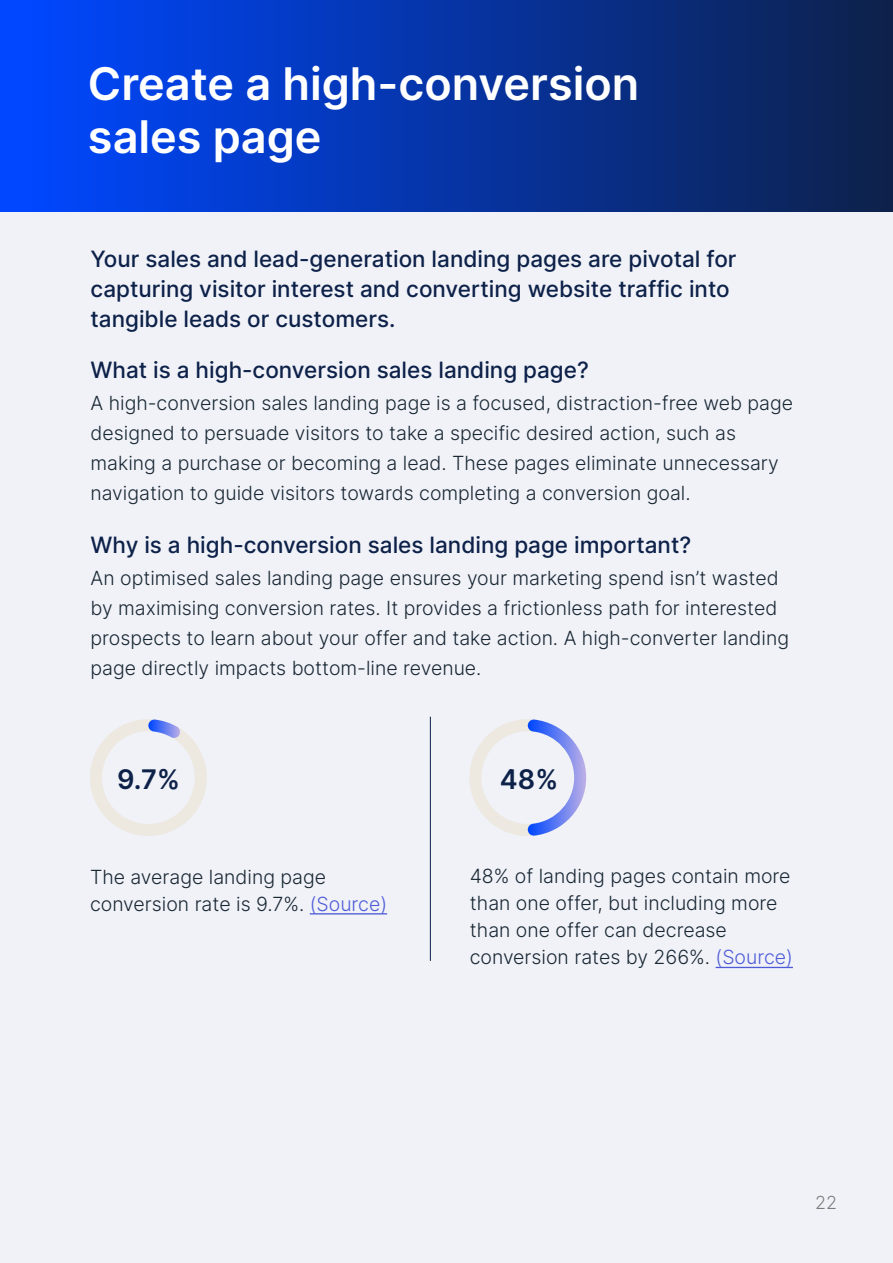
<style>
.page{position:relative;width:893px;height:1263px;background:#f0f2f8}
.page>*{position:absolute;margin:0;border:0;box-sizing:border-box;transform-origin:0 0}
.t1{font:600 45px/52.5px "Inter";color:#fff}
.t2{font:600 27px "Inter";color:#0d2149}
.t3{font:500 22.5px/30px "Inter";color:#0d2149}
.t4{font:300 19.5px/30px "Inter";color:#192733}
.t5{font:300 18px "Inter";color:#7b7c7b}
.s1{color:#4f5cd6}
</style>
<div class="page">
<div style="left:0;top:0;width:893px;height:212px;background:linear-gradient(to right,#0048ff,#0d2149)"></div>
<hr style="left:310px;top:913px;width:77px;height:1px;background:#4f5cd6">
<hr style="left:716px;top:967px;width:77px;height:1px;background:#4f5cd6">
<hr style="left:430px;top:717px;width:1px;height:244px;background:#0d2149">
<svg style="left:90px;top:719px;width:117px;height:117px"></svg>
<svg style="left:469px;top:719px;width:117px;height:117px"></svg>
<h1 class="t1" style="left:88px;top:56px;width:553px">Create a high-conversion sales page</h1>
<p class="t3" style="left:91px;top:243px;width:647px">Your sales and lead-generation landing pages are pivotal for capturing visitor interest and converting website traffic into tangible leads or customers.</p>
<p class="t3" style="left:91px;top:354px;width:500px">What is a high-conversion sales landing page?</p>
<p class="t4" style="left:91px;top:387px;width:704px">A high-conversion sales landing page is a focused, distraction-free web page designed to persuade visitors to take a specific desired action, such as making a purchase or becoming a lead. These pages eliminate unnecessary navigation to guide visitors towards completing a conversion goal.</p>
<p class="t3" style="left:91px;top:529px;width:602px">Why is a high-conversion sales landing page important?</p>
<p class="t4" style="left:91px;top:562px;width:700px">An optimised sales landing page ensures your marketing spend isn’t wasted by maximising conversion rates. It provides a frictionless path for interested prospects to learn about your offer and take action. A high-converter landing page directly impacts bottom-line revenue.</p>
<h2 class="t2" style="left:117px;top:759px;width:64px">9.7%</h2>
<h2 class="t2" style="left:500px;top:759px;width:60px">48%</h2>
<p class="t4" style="left:90px;top:862px;width:299px;line-height:27px">The average landing page conversion rate is 9.7%. <span class="s1">(Source)</span></p>
<p class="t4" style="left:470px;top:862px;width:325px;line-height:27px">48% of landing pages contain more than one offer, but including more than one offer can decrease conversion rates by 266%. <span class="s1">(Source)</span></p>
<p class="t5" style="left:815px;top:1189px;width:23px">22</p>
</div>
